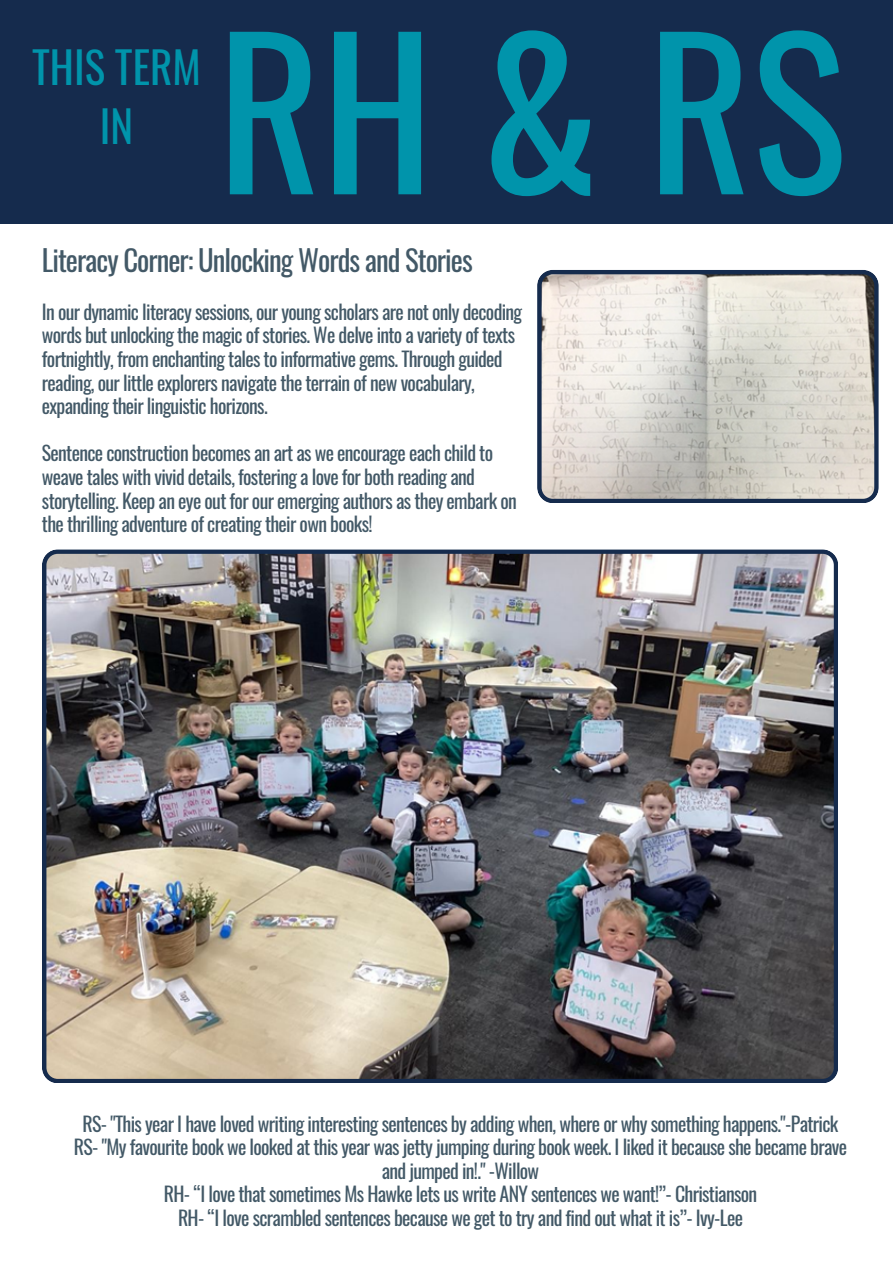
<style>
.page{position:relative;width:893px;height:1264px;background:#fff}
.page>*{position:absolute;margin:0;border:0;box-sizing:border-box;transform-origin:0 0}
.t1{font:200.55px "Oswald";color:#0094ab}
.t2{font:43.05px/58.9px "Oswald";color:#0094ab;text-align:center}
.t3{font:28.8px "Oswald";letter-spacing:-.035em;color:#435967}
.t4{font:19.8px/23.7px "Oswald";letter-spacing:-.035em;color:#435967}
</style>
<div class="page">
<div style="left:0;top:0;width:892px;height:223px;background:#152b4d"></div>
<img style="left:42px;top:549px;width:795px;height:533px">
<svg style="left:537px;top:270px;width:341px;height:233px"></svg>
<p class="t2" style="left:32px;top:36px;width:170px">THIS TERM<br>IN</p>
<p class="t1" style="left:217px;top:-45px;width:630px">RH &amp; RS</p>
<p class="t3" style="left:42px;top:238px;width:432px">Literacy Corner: Unlocking Words and Stories</p>
<p class="t4" style="left:42px;top:299px;width:482px">In our dynamic literacy sessions, our young scholars are not only decoding words but unlocking the magic of stories. We delve into a variety of texts fortnightly, from enchanting tales to informative gems. Through guided reading, our little explorers navigate the terrain of new vocabulary, expanding their linguistic horizons.</p>
<p class="t4" style="left:42px;top:440px;width:476px">Sentence construction becomes an art as we encourage each child to weave tales with vivid details, fostering a love for both reading and storytelling. Keep an eye out for our emerging authors as they embark on the thrilling adventure of creating their own books!</p>
<p class="t4" style="left:83px;top:1110px;width:757px">RS- "This year I have loved writing interesting sentences by adding when, where or why something happens."-Patrick</p>
<p class="t4" style="left:74px;top:1134px;width:774px;text-align:center">RS- "My favourite book we looked at this year was jetty jumping during book week. I liked it because she became brave and jumped in!." -Willow</p>
<p class="t4" style="left:164px;top:1181px;width:595px">RH- “I love that sometimes Ms Hawke lets us write ANY sentences we want!”- Christianson</p>
<p class="t4" style="left:178px;top:1205px;width:566px">RH- “I love scrambled sentences because we get to try and find out what it is”- Ivy-Lee</p>
</div>
